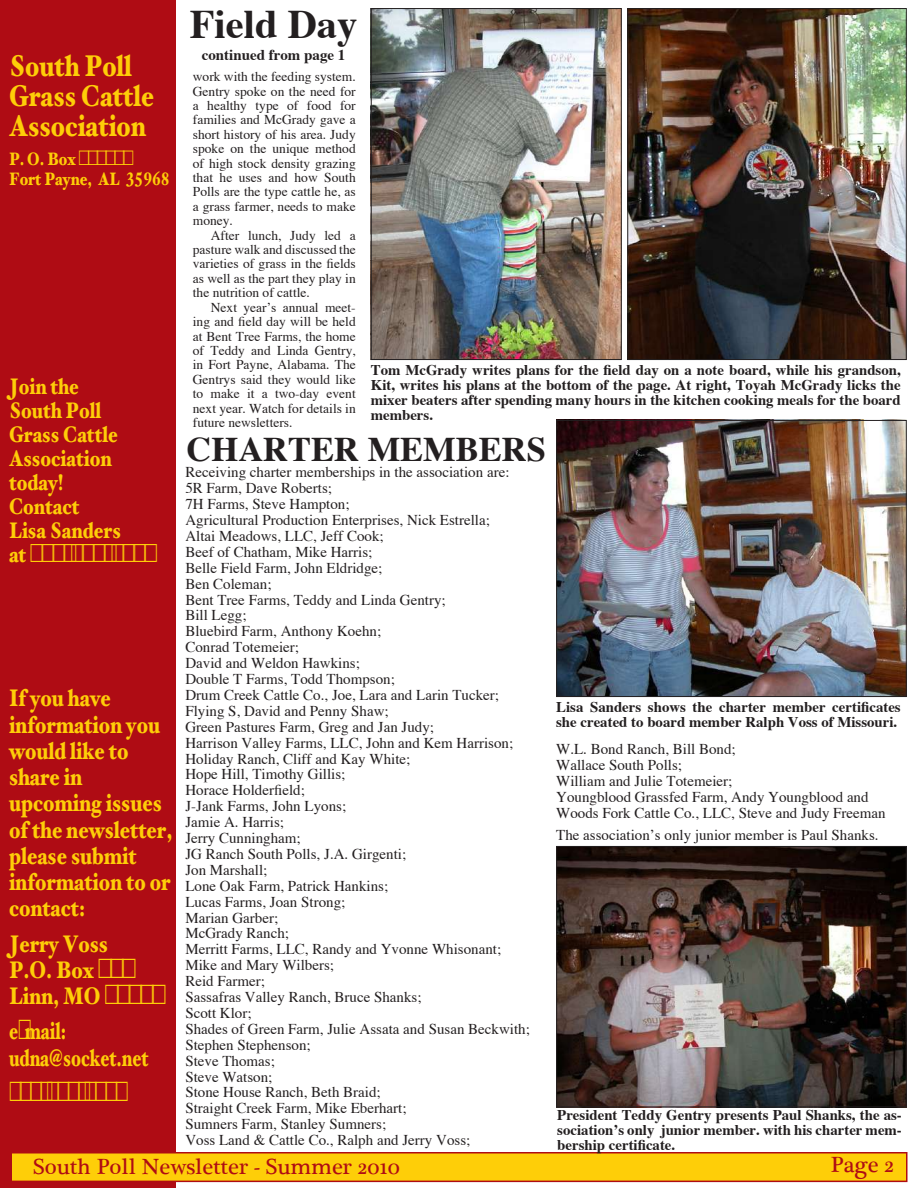
<style>
.page{position:relative;width:918px;height:1188px;background:#fff}
.page>*{position:absolute;margin:0;border:0;box-sizing:border-box;transform-origin:0 0}
.t1{font:700 40.5px "Times";color:#231f20}
.t2{font:700 34.5px "Times";color:#231f20}
.t3{font:900 30px/30px "Hoefler Text";color:#fece08;scale:.8 1}
.t4{font:900 24px/26.2px "Hoefler Text";color:#fece08;scale:.8 1}
.t5{font:900 24px/26.2px "Hoefler Text";color:#fece08;scale:.7 1}
.t6{font:900 22.5px/24px "Hoefler Text";color:#fece08;scale:.8 1}
.t7{font:22.5px "Plantagenet Cherokee";color:#af0c14}
.t8{font:900 18px/20.2px "Hoefler Text";color:#fece08;scale:.8 1}
.t9{font:15px/15.9px "Times";color:#231f20}
.t10{font:700 15px "Times";color:#231f20}
.t11{font:700 14.85px/15px "Times";color:#231f20;text-align:justify}
.t12{font:13.5px/14.4px "Times";color:#231f20;text-align:justify}
</style>
<div class="page">
<div style="left:0;top:0;width:176px;height:1188px;background:#af0c14"></div>
<div style="left:10px;top:1152px;width:898px;height:30px;background:#fece08;border:2px solid #af0c14"></div>
<img style="left:558px;top:422px;width:347px;height:273px">
<div style="left:556px;top:420px;width:351px;height:277px;border:1px solid #231f20"></div>
<img style="left:558px;top:848px;width:347px;height:257px">
<div style="left:556px;top:846px;width:351px;height:261px;border:1px solid #231f20"></div>
<img style="left:373px;top:10px;width:247px;height:348px">
<div style="left:371px;top:8px;width:251px;height:352px;border:1px solid #231f20"></div>
<img style="left:629px;top:10px;width:276px;height:348px">
<div style="left:627px;top:8px;width:280px;height:352px;border:1px solid #231f20"></div>
<h3 class="t3" style="left:9px;top:51px;width:183px">South Poll<br>Grass Cattle<br>Association</h3>
<p class="t8" style="left:9px;top:149px;width:202px">P. O. Box 681123<br>Fort Payne, AL 35968</p>
<h3 class="t6" style="left:9px;top:374px;width:184px">Join the<br>South Poll<br>Grass Cattle<br>Association today!<br>Contact<br>Lisa Sanders<br>at 256-845-6851</h3>
<h3 class="t4" style="left:9px;top:685px;width:206px">If you have information you would like to share in upcoming issues of the newsletter, please submit information to or contact:</h3>
<h3 class="t4" style="left:9px;top:930px;width:194px">Jerry Voss<br>P.O. Box 109<br>Linn, MO 65051</h3>
<h3 class="t5" style="left:9px;top:1018px;width:201px">e-mail: udna@socket.net</h3>
<h3 class="t5" style="left:9px;top:1079px;width:168px">573-694-1681</h3>
<h1 class="t1" style="left:190px;top:-2px;width:169px">Field Day</h1>
<p class="t10" style="left:202px;top:45px;width:145px">continued from page 1</p>
<p class="t12" style="left:193px;top:70px;width:164px">work with the feeding system.<br>Gentry spoke on the need for a healthy type of food for families and McGrady gave a short history of his area. Judy spoke on the unique method of high stock density grazing that he uses and how South Polls are the type cattle he, as a grass farmer, needs to make money.</p>
<p class="t12" style="left:193px;top:229px;width:164px;text-indent:18px">After lunch, Judy led a pasture walk and discussed the varieties of grass in the fields as well as the part they play in the nutrition of cattle.</p>
<p class="t12" style="left:193px;top:301px;width:164px;text-indent:18px">Next year’s annual meet&shy;ing and field day will be held at Bent Tree Farms, the home of Teddy and Linda Gentry, in Fort Payne, Alabama. The Gentrys said they would like to make it a two-day event next year. Watch for details in future newsletters.</p>
<p class="t11" style="left:371px;top:363px;width:532px">Tom McGrady writes plans for the field day on a note board, while his grandson, Kit, writes his plans at the bottom of the page. At right, Toyah McGrady licks the mixer beaters after spending many hours in the kitchen cooking meals for the board members.</p>
<h2 class="t2" style="left:187px;top:427px;width:361px">CHARTER MEMBERS</h2>
<p class="t9" style="left:185px;top:465px;width:346px">Receiving charter memberships in the association are:<br>5R Farm, Dave Roberts;<br>7H Farms, Steve Hampton;<br>Agricultural Production Enterprises, Nick Estrella;<br>Altai Meadows, LLC, Jeff Cook;<br>Beef of Chatham, Mike Harris;<br>Belle Field Farm, John Eldridge;<br>Ben Coleman;<br>Bent Tree Farms, Teddy and Linda Gentry;<br>Bill Legg;<br>Bluebird Farm, Anthony Koehn;<br>Conrad Totemeier;<br>David and Weldon Hawkins;<br>Double T Farms, Todd Thompson;<br>Drum Creek Cattle Co., Joe, Lara and Larin Tucker;<br>Flying S, David and Penny Shaw;<br>Green Pastures Farm, Greg and Jan Judy;<br>Harrison Valley Farms, LLC, John and Kem Harrison;<br>Holiday Ranch, Cliff and Kay White;<br>Hope Hill, Timothy Gillis;<br>Horace Holderfield;<br>J-Jank Farms, John Lyons;<br>Jamie A. Harris;<br>Jerry Cunningham;<br>JG Ranch South Polls, J.A. Girgenti;<br>Jon Marshall;<br>Lone Oak Farm, Patrick Hankins;<br>Lucas Farms, Joan Strong;<br>Marian Garber;<br>McGrady Ranch;<br>Merritt Farms, LLC, Randy and Yvonne Whisonant;<br>Mike and Mary Wilbers;<br>Reid Farmer;<br>Sassafras Valley Ranch, Bruce Shanks;<br>Scott Klor;<br>Shades of Green Farm, Julie Assata and Susan Beckwith;<br>Stephen Stephenson;<br>Steve Thomas;<br>Steve Watson;<br>Stone House Ranch, Beth Braid;<br>Straight Creek Farm, Mike Eberhart;<br>Sumners Farm, Stanley Sumners;<br>Voss Land &amp; Cattle Co., Ralph and Jerry Voss;</p>
<p class="t11" style="left:556px;top:700px;width:346px">Lisa Sanders shows the charter member certificates she created to board member Ralph Voss of Missouri.</p>
<p class="t9" style="left:556px;top:742px;width:331px">W.L. Bond Ranch, Bill Bond;<br>Wallace South Polls;<br>William and Julie Totemeier;<br>Youngblood Grassfed Farm, Andy Youngblood and Woods Fork Cattle Co., LLC, Steve and Judy Freeman</p>
<p class="t9" style="left:556px;top:828px;width:324px">The association’s only junior member is Paul Shanks.</p>
<p class="t11" style="left:557px;top:1108px;width:346px">President Teddy Gentry presents Paul Shanks, the as&shy;sociation’s only junior member. with his charter mem&shy;bership certificate.</p>
<h3 class="t7" style="left:33px;top:1153px;width:369px">South Poll Newsletter - Summer 2010</h3>
<h3 class="t7" style="left:831px;top:1151px;width:65px">Page 2</h3>
</div>
